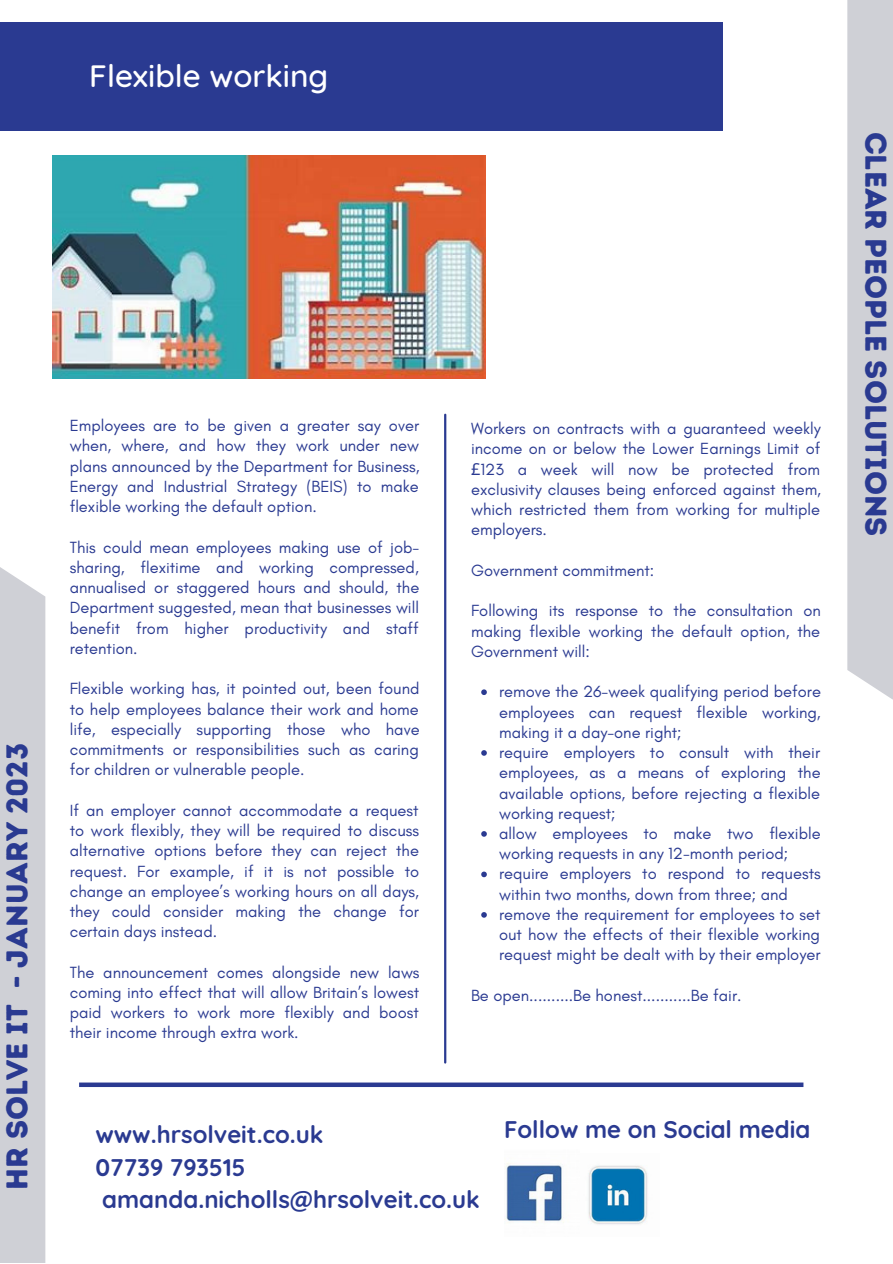
<style>
.page{position:relative;width:893px;height:1264px;background:#fff}
.page>*{position:absolute;margin:0;border:0;box-sizing:border-box;transform-origin:0 0}
.t1{font:500 31.5px "Quicksand";color:#fff}
.t2{font:30px "Intro Rust Base";color:#2a3a91}
.t3{font:700 24px/32.5px "Quicksand";color:#2a3a91}
.t4{font:16.5px/20.2px "Glacial Indifference";color:#2a3a91;text-align:justify}
.s1{font-family:"Noto Sans"}
</style>
<div class="page">
<div style="left:0;top:567px;width:45px;height:695px;background:#cfd0d6"></div>
<div style="left:847px;top:0;width:45px;height:699px;background:#cfd0d6"></div>
<div style="left:0;top:22px;width:722px;height:108px;background:#2a3a91"></div>
<img style="left:588px;top:1165px;width:60px;height:60px">
<img style="left:504px;top:1163px;width:60px;height:60px">
<div style="left:79px;top:1082px;width:724px;height:5px;background:#2a3a91"></div>
<hr style="left:444px;top:415px;width:2px;height:647px;background:#2a3a91">
<img style="left:53px;top:156px;width:432px;height:222px">
<svg style="left:481px;top:689px;width:6px;height:6px"></svg>
<svg style="left:481px;top:750px;width:6px;height:5px"></svg>
<svg style="left:481px;top:831px;width:6px;height:5px"></svg>
<svg style="left:481px;top:871px;width:6px;height:6px"></svg>
<svg style="left:481px;top:912px;width:6px;height:5px"></svg>
<h1 class="t1" style="left:89px;top:56px;width:240px">Flexible working</h1>
<h2 class="t2" style="left:-1px;top:1190px;width:448px;rotate:-90deg">HR SOLVE IT - JANUARY 2023</h2>
<p class="t4" style="left:70px;top:415px;width:351px">Employees are to be given a greater say over when, where, and how they work under new plans announced by the Department for Business, Energy and Industrial Strategy (BEIS) to make flexible working the default option.</p>
<p class="t4" style="left:70px;top:536px;width:351px">This could mean employees making use of job&shy;sharing, flexitime and working compressed, annualised or staggered hours and should, the Department suggested, mean that businesses will benefit from higher productivity and staff retention.</p>
<p class="t4" style="left:70px;top:678px;width:351px">Flexible working has, it pointed out, been found to help employees balance their work and home life, especially supporting those who have commitments or responsibilities such as caring for children or vulnerable people.</p>
<p class="t4" style="left:70px;top:800px;width:351px">If an employer cannot accommodate a request to work flexibly, they will be required to discuss alternative options before they can reject the request. For example, if it is not possible to change an employee’s working hours on all days, they could consider making the change for certain days instead.</p>
<p class="t4" style="left:70px;top:961px;width:351px">The announcement comes alongside new laws coming into effect that will allow Britain’s lowest paid workers to work more flexibly and boost their income through extra work.</p>
<p class="t4" style="left:471px;top:418px;width:351px">Workers on contracts with a guaranteed weekly income on or below the Lower Earnings Limit of <span class="s1">£</span>123 a week will now be protected from exclusivity clauses being enforced against them, which restricted them from working for multiple employers.</p>
<p class="t4" style="left:471px;top:560px;width:185px">Government commitment:</p>
<p class="t4" style="left:471px;top:600px;width:351px">Following its response to the consultation on making flexible working the default option, the Government will:</p>
<p class="t4" style="left:499px;top:681px;width:323px;text-align:left">remove the 26-week qualifying period before employees can request flexible working, making it a day-one right;<br>require employers to consult with their employees, as a means of exploring the available options, before rejecting a flexible working request;<br>allow employees to make two flexible working requests in any 12-month period; require employers to respond to requests within two months, down from three; and remove the requirement for employees to set out how the effects of their flexible working request might be dealt with by their employer</p>
<p class="t4" style="left:471px;top:985px;width:272px">Be open..........Be honest...........Be fair.</p>
<h3 class="t3" style="left:95px;top:1117px;width:386px">www.hrsolveit.co.uk<br>07739 793515 amanda.nicholls@hrsolveit.co.uk</h3>
<h3 class="t3" style="left:504px;top:1112px;width:308px">Follow me on Social media</h3>
<h2 class="t2" style="left:893px;top:131px;width:406px;rotate:90deg">CLEAR PEOPLE SOLUTIONS</h2>
</div>
